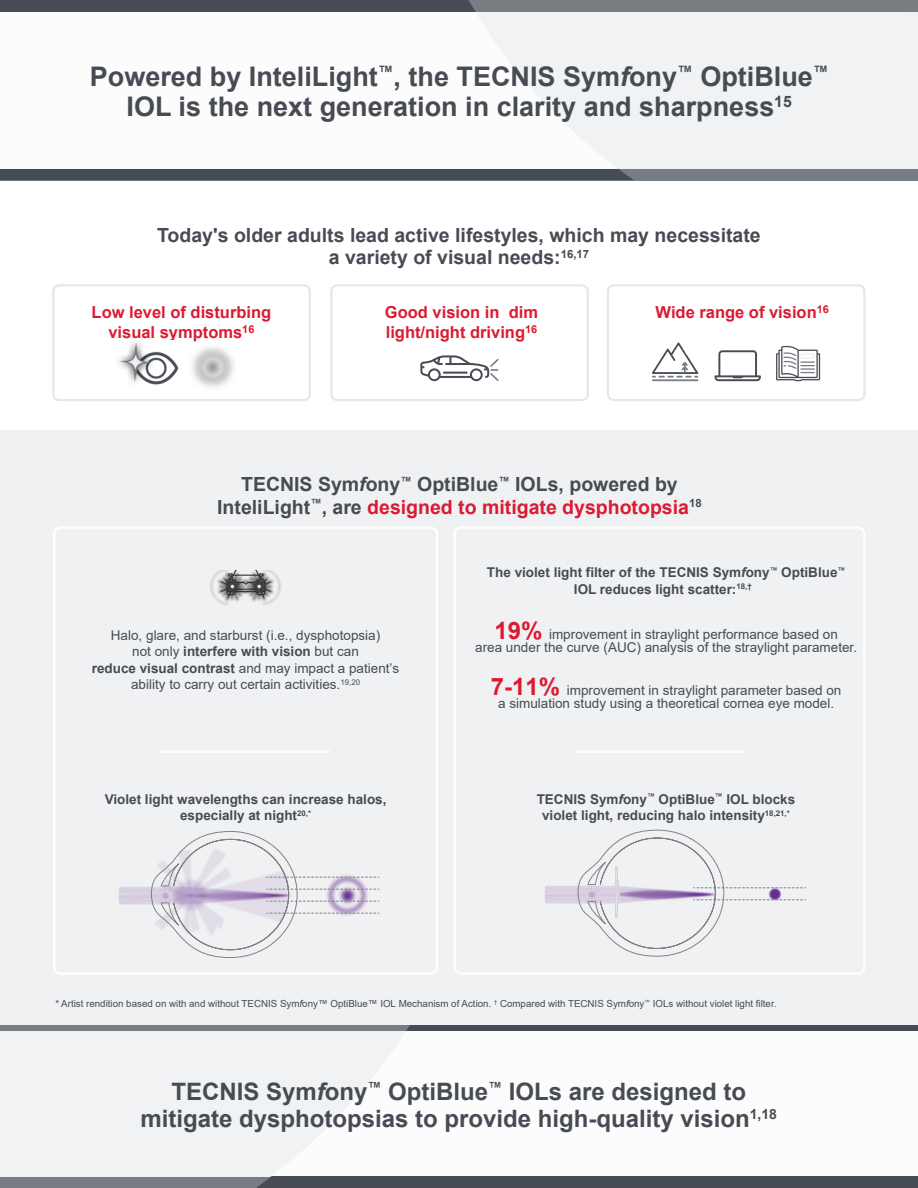
<style>
.page{position:relative;width:918px;height:1188px;background:#fff}
.page>*{position:absolute;margin:0;border:0;box-sizing:border-box;transform-origin:0 0}
.Top_Value_Message{font:700 27px/30px "Arial";color:#464b54;text-align:center}
.Bottom_Value_Message{font:700 24px/27px "Arial";color:#464b54;text-align:center}
.S_H_-_Arial_Bold__C{font:700 19.5px/22.5px "Arial";color:#464b54;text-align:center}
.Copy_-_Arial_R__C{font:700 16.5px/19.5px "Arial";color:#dc1a32;text-align:center}
.Copy_-_Arial_R__C-2{font:13.5px/16.5px "Arial";color:#464b54;text-align:center}
.Copy_-_Arial_R__C-3{font:700 13.5px/16.5px "Arial";color:#464b54;text-align:center}
.Disclaimer-Warning{font:9.75px "Arial";color:#464b54}
.s1{font-style:italic}
.s2{color:#dc1a32}
.s3{font-weight:700}
.s4{font-weight:700;font-size:24px;color:#dc1a32}
</style>
<div class="page">
<div style="left:0;top:0;width:395px;height:181px;background:#464b54"></div>
<div style="left:0;top:12px;width:918px;height:157px;background:#fcfcfc"></div>
<div style="left:0;top:1025px;width:918px;height:163px;background:#464b54"></div>
<div style="left:0;top:1031px;width:918px;height:145px;background:#fcfcfc"></div>
<div style="left:12px;top:1025px;width:398px;height:6px;background:#787d83"></div>
<svg style="left:0;top:1176px;width:272px;height:12px;background:#80858a"></svg>
<div style="left:0;top:1025px;width:12px;height:6px;background:#787d83"></div>
<svg style="left:0;top:1031px;width:406px;height:145px"></svg>
<svg style="left:395px;top:0;width:523px;height:181px;background:#6a6f75"></svg>
<svg style="left:395px;top:12px;width:523px;height:157px"></svg>
<div style="left:0;top:430px;width:918px;height:595px;background:#f0f1f2"></div>
<div style="left:52px;top:284px;width:259px;height:117px;border:2px solid #e5e8e6;border-radius:6px"></div>
<div style="left:330px;top:284px;width:259px;height:117px;border:2px solid #e5e8e6;border-radius:6px"></div>
<div style="left:607px;top:284px;width:259px;height:117px;border:2px solid #e5e8e6;border-radius:6px"></div>
<svg style="left:420px;top:355px;width:79px;height:26px"></svg>
<svg style="left:715px;top:350px;width:46px;height:31px"></svg>
<hr style="left:652px;top:379px;width:46px;height:2px;background:#787d83">
<svg style="left:652px;top:342px;width:46px;height:36px"></svg>
<svg style="left:776px;top:345px;width:44px;height:36px"></svg>
<div style="left:53px;top:526px;width:385px;height:449px;border:2px solid #fff;border-radius:6px"></div>
<div style="left:454px;top:526px;width:411px;height:449px;border:2px solid #fff;border-radius:6px"></div>
<svg style="left:119px;top:831px;width:260px;height:127px"></svg>
<svg style="left:546px;top:829px;width:260px;height:128px"></svg>
<img style="left:210px;top:571px;width:9px;height:31px">
<img style="left:219px;top:570px;width:62px;height:35px">
<svg style="left:221px;top:570px;width:50px;height:28px"></svg>
<hr style="left:161px;top:751px;width:169px;height:2px;background:#fff">
<hr style="left:575px;top:751px;width:169px;height:2px;background:#fff">
<img style="left:192px;top:347px;width:42px;height:41px">
<img style="left:119px;top:342px;width:60px;height:43px">
<p class="Top_Value_Message" style="left:90px;top:62px;width:740px">Powered by InteliLight<sup>™</sup>, the TECNIS Sym<span class="s1">f</span>ony<sup>™</sup> OptiBlue<sup>™<br></sup>IOL is the next generation in clarity and sharpness<sup>15</sup></p>
<p class="S_H_-_Arial_Bold__C" style="left:157px;top:224px;width:605px">Today's older adults lead active lifestyles, which may necessitate a variety of visual needs:<sup>16,17</sup></p>
<p class="Copy_-_Arial_R__C" style="left:92px;top:303px;width:181px">Low level of disturbing visual symptoms<sup>16</sup></p>
<p class="Copy_-_Arial_R__C" style="left:385px;top:303px;width:155px;text-align:left">Good vision in dim light/night driving<sup>16</sup></p>
<p class="Copy_-_Arial_R__C" style="left:655px;top:303px;width:175px">Wide range of vision<sup>16</sup></p>
<p class="S_H_-_Arial_Bold__C" style="left:217px;top:473px;width:486px">TECNIS Sym<span class="s1">f</span>ony<sup>™</sup> OptiBlue<sup>™</sup> IOLs, powered by<br>InteliLight<sup>™</sup>, are <span class="s2">designed to mitigate dysphotopsia</span><sup>18</sup></p>
<p class="Copy_-_Arial_R__C-2" style="left:92px;top:627px;width:309px">Halo, glare, and starburst (i.e., dysphotopsia)<br>not only <span class="s3">interfere with vision</span> but can<br><span class="s3">reduce visual contrast</span> and may impact a patient’s ability to carry out certain activities.<sup>19,20</sup></p>
<p class="Copy_-_Arial_R__C-3" style="left:487px;top:564px;width:360px">The violet light filter of the TECNIS Sym<span class="s1">f</span>ony<sup>™</sup> OptiBlue<sup>™<br></sup>IOL reduces light scatter:<sup>18,†</sup></p>
<p class="Copy_-_Arial_R__C-2" style="left:475px;top:627px;width:383px;line-height:13.4px"><span class="s4">19%</span> improvement in straylight performance based on<br>area under the curve (AUC) analysis of the straylight parameter.</p>
<p class="Copy_-_Arial_R__C-2" style="left:491px;top:683px;width:352px;line-height:13.4px"><span class="s4">7-11%</span> improvement in straylight parameter based on a simulation study using a theoretical cornea eye model.</p>
<p class="Copy_-_Arial_R__C-3" style="left:105px;top:791px;width:283px">Violet light wavelengths can increase halos, especially at night<sup>20,*</sup></p>
<p class="Copy_-_Arial_R__C-3" style="left:537px;top:791px;width:260px">TECNIS Sym<span class="s1">f</span>ony<sup>™</sup> OptiBlue<sup>™</sup> IOL blocks violet light, reducing halo intensity<sup>18,21,*</sup></p>
<p class="Disclaimer-Warning" style="left:55px;top:997px;width:723px">* Artist rendition based on with and without TECNIS Sym<span class="s1">f</span>ony™ OptiBlue™ IOL Mechanism of Action. <sup>†</sup> Compared with TECNIS Sym<span class="s1">f</span>ony<sup>™</sup> IOLs without violet light filter.</p>
<p class="Bottom_Value_Message" style="left:140px;top:1079px;width:638px">TECNIS Sym<span class="s1">f</span>ony<sup>™</sup> OptiBlue<sup>™</sup> IOLs are designed to mitigate dysphotopsias to provide high-quality vision<sup>1,18</sup></p>
</div>
